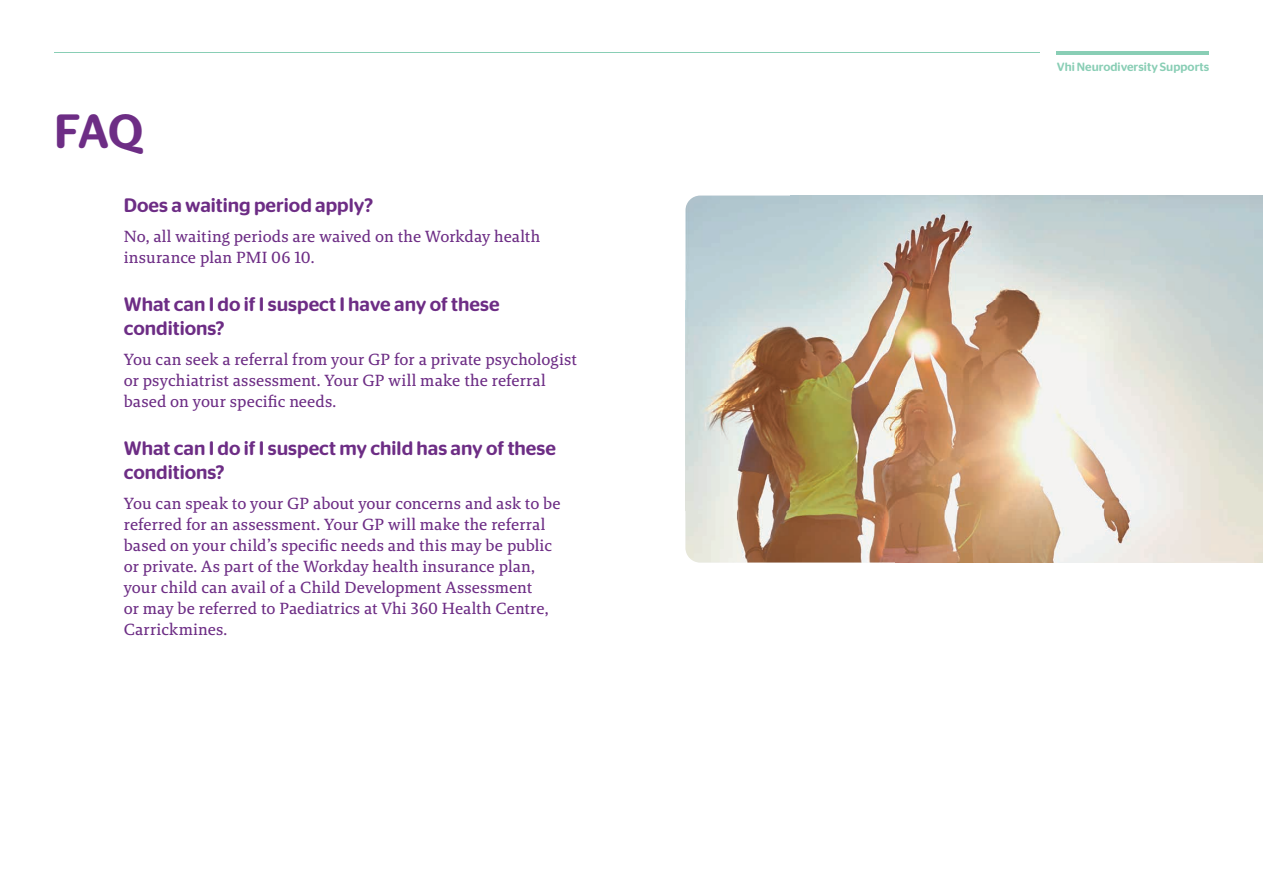
<style>
.page{position:relative;width:1263px;height:893px;background:#fff}
.page>*{position:absolute;margin:0;border:0;box-sizing:border-box;transform-origin:0 0}
.t1{font:500 48px "Stag Sans Round";color:#6d2d85}
.t2{font:500 19.5px/24px "Stag Sans Round";color:#6d2d85}
.t3{font:16.5px/21px "Brando Text LF";letter-spacing:.005em;color:#6d2d85}
.t4{font:500 12px "Stag Sans Round";color:#89ceb5}
</style>
<div class="page">
<img style="left:685px;top:196px;width:578px;height:366px">
<hr style="left:1057px;top:51px;width:152px;height:3px;background:#89ceb5">
<hr style="left:54px;top:53px;width:985px;height:1px;background:#89ceb5">
<h1 class="t1" style="left:54px;top:104px;width:91px">FAQ</h1>
<p class="t2" style="left:124px;top:193px;width:251px">Does a waiting period apply?</p>
<p class="t3" style="left:124px;top:226px;width:418px">No, all waiting periods are waived on the Workday health insurance plan PMI 06 10.</p>
<p class="t2" style="left:124px;top:292px;width:377px">What can I do if I suspect I have any of these conditions?</p>
<p class="t3" style="left:124px;top:349px;width:455px">You can seek a referral from your GP for a private psychologist or psychiatrist assessment. Your GP will make the referral based on your specific needs.</p>
<p class="t2" style="left:124px;top:436px;width:434px">What can I do if I suspect my child has any of these conditions?</p>
<p class="t3" style="left:124px;top:493px;width:438px">You can speak to your GP about your concerns and ask to be referred for an assessment. Your GP will make the referral based on your child’s specific needs and this may be public or private. As part of the Workday health insurance plan, your child can avail of a Child Development Assessment<br>or may be referred to Paediatrics at Vhi 360 Health Centre, Carrickmines.</p>
<p class="t4" style="left:1057px;top:60px;width:154px">Vhi Neurodiversity Supports</p>
</div>
